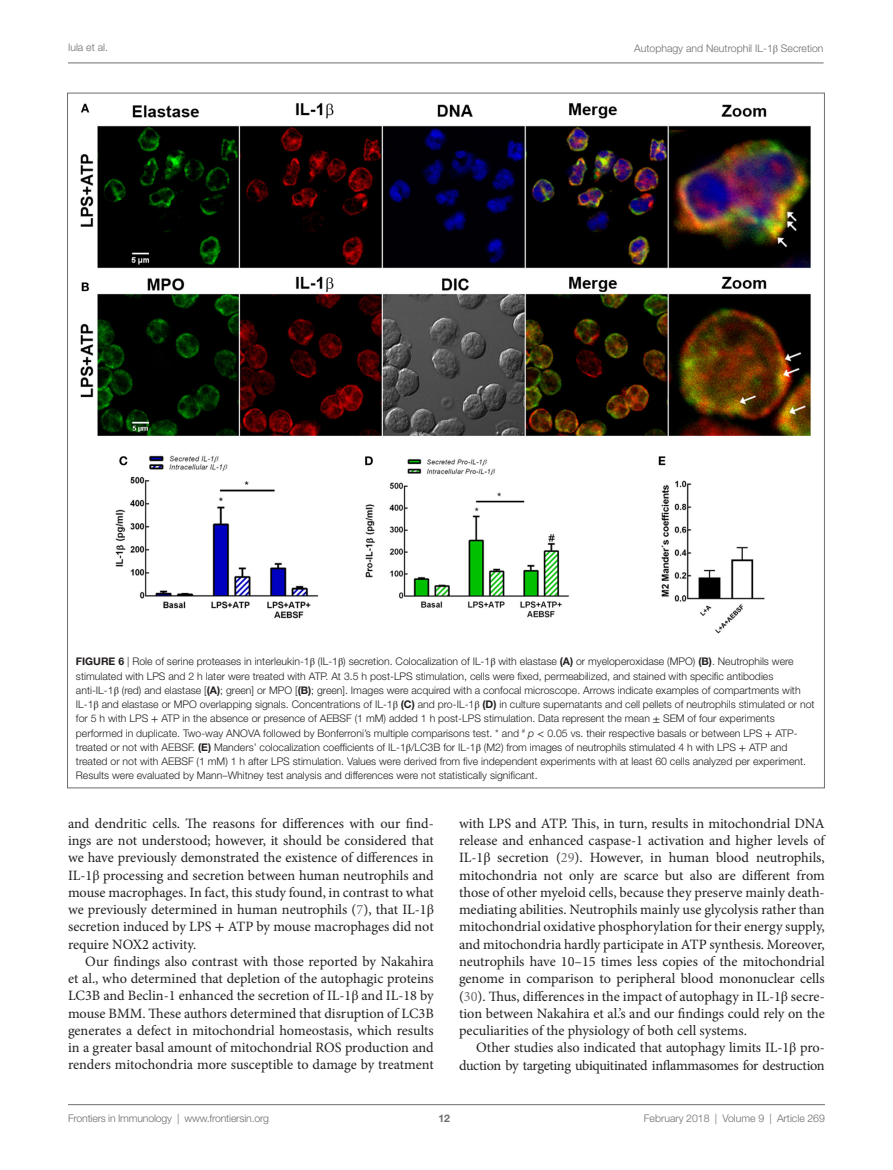
<style>
.page{position:relative;width:893px;height:1170px;background:#fff}
.page>*{position:absolute;margin:0;border:0;box-sizing:border-box;transform-origin:0 0}
.t1{font:14.25px/17.2px "Minion Pro";letter-spacing:-.005em;color:#231f20;text-align:justify}
.t2{font:300 10.5px/14.2px "Helvetica Neue LT Std";color:#231f20}
.t3{font:300 10.5px "Helvetica Neue LT Std";color:#6c6d70}
.t4{font:700 10.5px "Helvetica Neue LT Std";color:#6c6d70}
.s1{font-family:"STIX General";font-weight:400}
.s2{font-weight:700}
.s3{font-style:italic}
.s4{font-family:"STIX General"}
.s5{color:#6c6d70}
</style>
<div class="page">
<img style="left:80px;top:103px;width:731px;height:531px">
<hr style="left:68px;top:63px;width:756px;height:1px;background:#6c6d70">
<hr style="left:68px;top:1104px;width:757px;height:1px;background:#6c6d70">
<p class="t3" style="left:68px;top:41px;width:42px">Iula et al.</p>
<p class="t3" style="left:634px;top:42px;width:191px">Autophagy and Neutrophil IL-1<span class="s1">β</span> Secretion</p>
<p class="t2" style="left:76px;top:654px;width:740px"><span class="s2">FIGURE 6</span> | Role of serine proteases in interleukin-1<span class="s1">β</span> (IL-1<span class="s1">β</span>) secretion. Colocalization of IL-1<span class="s1">β</span> with elastase <span class="s2">(A)</span> or myeloperoxidase (MPO) <span class="s2">(B)</span>. Neutrophils were stimulated with LPS and 2 h later were treated with ATP. At 3.5 h post-LPS stimulation, cells were fixed, permeabilized, and stained with specific antibodies anti-IL-1<span class="s1">β</span> (red) and elastase [<span class="s2">(A)</span>; green] or MPO [<span class="s2">(B)</span>; green]. Images were acquired with a confocal microscope. Arrows indicate examples of compartments with IL-1<span class="s1">β</span> and elastase or MPO overlapping signals. Concentrations of IL-1<span class="s1">β</span> <span class="s2">(C)</span> and pro-IL-1<span class="s1">β</span> <span class="s2">(D)</span> in culture supernatants and cell pellets of neutrophils stimulated or not for 5 h with LPS <span class="s1">+</span> ATP in the absence or presence of AEBSF (1 mM) added 1 h post-LPS stimulation. Data represent the mean <span class="s1">±</span> SEM of four experiments performed in duplicate. Two-way ANOVA followed by Bonferroni’s multiple comparisons test. * and <sup>#</sup> <span class="s3">p</span> <span class="s1">&lt;</span> 0.05 vs. their respective basals or between LPS <span class="s1">+</span> ATP&shy;treated or not with AEBSF. <span class="s2">(E)</span> Manders’ colocalization coefficients of IL-1<span class="s1">β</span>/LC3B for IL-1<span class="s1">β</span> (M2) from images of neutrophils stimulated 4 h with LPS <span class="s1">+</span> ATP and treated or not with AEBSF (1 mM) 1 h after LPS stimulation. Values were derived from five independent experiments with at least 60 cells analyzed per experiment.<br>Results were evaluated by Mann–Whitney test analysis and differences were not statistically significant.</p>
<p class="t1" style="left:68px;top:814px;width:367px">and dendritic cells. The reasons for differences with our find&shy;ings are not understood; however, it should be considered that we have previously demonstrated the existence of differences in IL-1<span class="s4">β</span> processing and secretion between human neutrophils and mouse macrophages. In fact, this study found, in contrast to what we previously determined in human neutrophils (<span class="s5">7</span>), that IL-1<span class="s4">β </span>secretion induced by LPS <span class="s4">+</span> ATP by mouse macrophages did not require NOX2 activity.</p>
<p class="t1" style="left:68px;top:952px;width:367px;text-indent:17px">Our findings also contrast with those reported by Nakahira et al., who determined that depletion of the autophagic proteins LC3B and Beclin-1 enhanced the secretion of IL-1<span class="s4">β</span> and IL-18 by mouse BMM. These authors determined that disruption of LC3B generates a defect in mitochondrial homeostasis, which results in a greater basal amount of mitochondrial ROS production and renders mitochondria more susceptible to damage by treatment</p>
<p class="t1" style="left:459px;top:814px;width:367px">with LPS and ATP. This, in turn, results in mitochondrial DNA release and enhanced caspase-1 activation and higher levels of IL-1<span class="s4">β</span> secretion (<span class="s5">29</span>). However, in human blood neutrophils, mitochondria not only are scarce but also are different from those of other myeloid cells, because they preserve mainly death&shy;mediating abilities. Neutrophils mainly use glycolysis rather than mitochondrial oxidative phosphorylation for their energy supply, and mitochondria hardly participate in ATP synthesis. Moreover, neutrophils have 10–15 times less copies of the mitochondrial genome in comparison to peripheral blood mononuclear cells (<span class="s5">30</span>). Thus, differences in the impact of autophagy in IL-1<span class="s4">β</span> secre&shy;tion between Nakahira et al.’s and our findings could rely on the peculiarities of the physiology of both cell systems.</p>
<p class="t1" style="left:459px;top:1039px;width:367px;text-align:right">Other studies also indicated that autophagy limits IL-1<span class="s4">β</span> pro&shy;duction by targeting ubiquitinated inflammasomes for destruction</p>
<p class="t3" style="left:68px;top:1111px;width:203px">Frontiers in Immunology | www.frontiersin.org</p>
<p class="t3" style="left:644px;top:1111px;width:183px">February 2018 | Volume 9 | Article 269</p>
<p class="t4" style="left:439px;top:1111px;width:13px">12</p>
</div>
